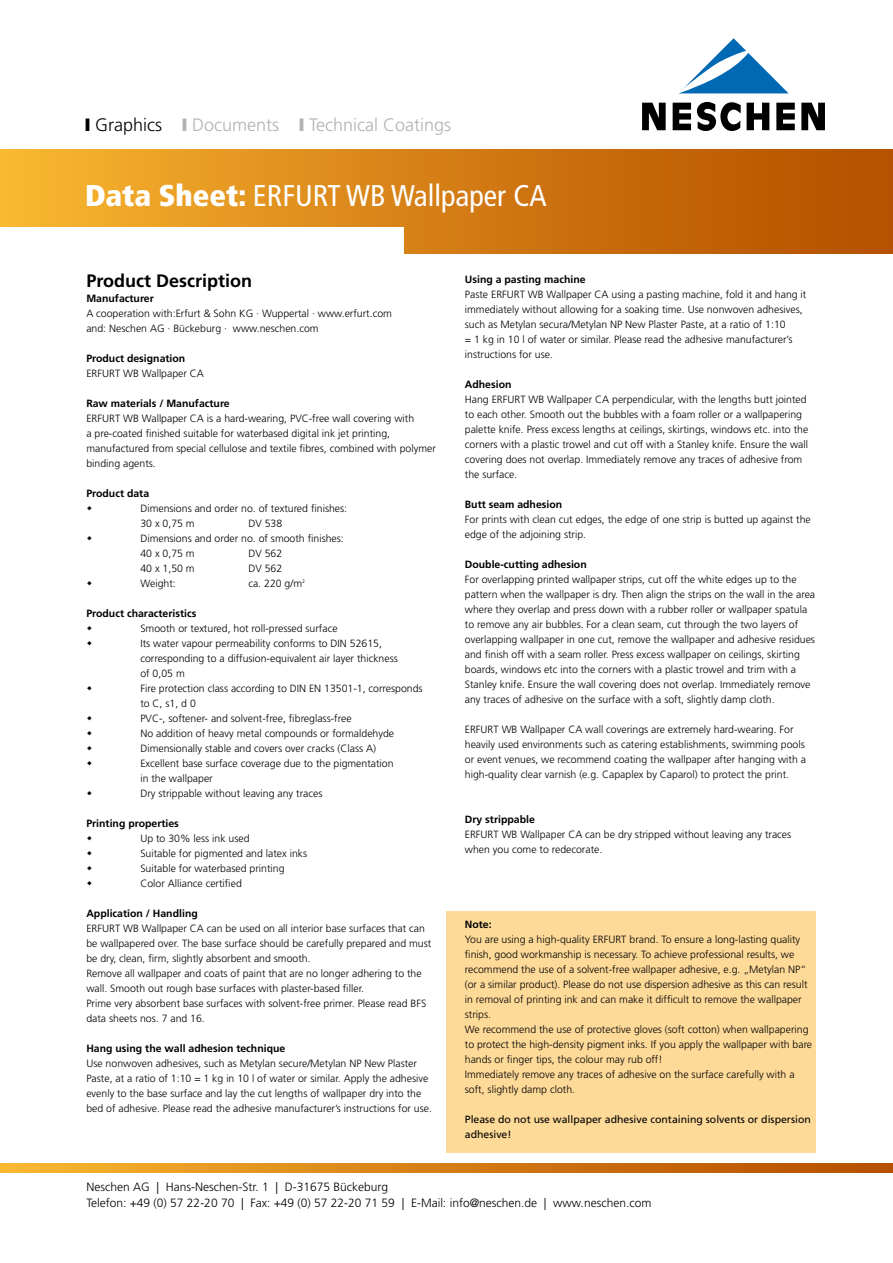
<style>
.page{position:relative;width:893px;height:1263px;background:#fff}
.page>*{position:absolute;margin:0;border:0;box-sizing:border-box;transform-origin:0 0}
.t1{font:condensed 30px "Frutiger LT";color:#fff}
.t2{font:300 18px "Frutiger LT";color:#b1b2b3}
.t3{font:700 18px "Frutiger LT";color:#000}
.t4{font:300 18px "Frutiger LT";color:#000}
.t5{font:300 12px/16.8px "Frutiger LT";color:#000}
.t6{font:300 10.5px/15px "Frutiger LT";color:#000}
.t7{font:700 10.5px "Frutiger LT";color:#000}
.t8{font:10.5px/15px "Frutiger LT";color:#000}
.s1{font-weight:900}
</style>
<div class="page">
<div style="left:446px;top:911px;width:370px;height:241px;background:#feda99"></div>
<svg style="left:680px;top:38px;width:108px;height:55px"></svg>
<svg style="left:697px;top:102px;width:44px;height:29px"></svg>
<svg style="left:642px;top:103px;width:24px;height:27px"></svg>
<svg style="left:801px;top:103px;width:24px;height:27px"></svg>
<svg style="left:673px;top:103px;width:18px;height:27px"></svg>
<svg style="left:776px;top:103px;width:19px;height:27px"></svg>
<svg style="left:747px;top:103px;width:22px;height:27px"></svg>
<div style="left:0;top:150px;width:893px;height:104px;background:linear-gradient(to right,#f8b530,#b24a00)"></div>
<div style="left:0;top:227px;width:404px;height:53px;background:#fff"></div>
<svg style="left:0;top:1164px;width:893px;height:9px;background:#d57f15"></svg>
<h2 class="t4" style="left:95px;top:114px;width:68px">Graphics</h2>
<h2 class="t2" style="left:192px;top:114px;width:89px">Documents</h2>
<h2 class="t2" style="left:309px;top:114px;width:144px">Technical Coatings</h2>
<h1 class="t1" style="left:85px;top:178px;width:463px"><span class="s1">Data Sheet:</span> ERFURT WB Wallpaper CA</h1>
<h2 class="t3" style="left:86px;top:270px;width:167px">Product Description</h2>
<p class="t7" style="left:86px;top:292px;width:69px">Manufacturer</p>
<p class="t6" style="left:86px;top:306px;width:307px">A cooperation with:Erfurt &amp; Sohn KG · Wuppertal · www.erfurt.com and: Neschen AG · Bückeburg · www.neschen.com</p>
<p class="t7" style="left:86px;top:352px;width:100px">Product designation</p>
<p class="t6" style="left:86px;top:366px;width:119px">ERFURT WB Wallpaper CA</p>
<p class="t7" style="left:86px;top:397px;width:145px">Raw materials / Manufacture</p>
<p class="t6" style="left:86px;top:411px;width:351px">ERFURT WB Wallpaper CA is a hard-wearing, PVC-free wall covering with<br>a pre-coated finished suitable for waterbased digital ink jet printing, manufactured from special cellulose and textile fibres, combined with polymer binding agents.</p>
<p class="t7" style="left:86px;top:487px;width:64px">Product data</p>
<p class="t6" style="left:140px;top:501px;width:208px">Dimensions and order no. of textured finishes:<br>30 x 0,75 m</p>
<p class="t6" style="left:140px;top:516px;width:205px;text-indent:108px">DV 538<br>Dimensions and order no. of smooth finishes:<br>40 x 0,75 m</p>
<p class="t6" style="left:248px;top:546px;width:35px">DV 562</p>
<p class="t6" style="left:140px;top:561px;width:56px">40 x 1,50 m</p>
<p class="t6" style="left:248px;top:561px;width:35px">DV 562</p>
<p class="t6" style="left:140px;top:576px;width:37px">Weight:</p>
<p class="t6" style="left:248px;top:576px;width:58px">ca. 220 g/m<sup>2</sup></p>
<p class="t7" style="left:86px;top:607px;width:112px">Product characteristics</p>
<p class="t6" style="left:140px;top:621px;width:284px">Smooth or textured, hot roll-pressed surface<br>Its water vapour permeability conforms to DIN 52615, corresponding to a diffusion-equivalent air layer thickness<br>of 0,05 m<br>Fire protection class according to DIN EN 13501-1, corresponds to C, s1, d 0<br>PVC-, softener- and solvent-free, fibreglass-free<br>No addition of heavy metal compounds or formaldehyde Dimensionally stable and covers over cracks (Class A)<br>Excellent base surface coverage due to the pigmentation<br>in the wallpaper<br>Dry strippable without leaving any traces</p>
<p class="t7" style="left:86px;top:817px;width:94px">Printing properties</p>
<p class="t6" style="left:140px;top:831px;width:168px">Up to 30% less ink used<br>Suitable for pigmented and latex inks<br>Suitable for waterbased printing<br>Color Alliance certified</p>
<p class="t7" style="left:86px;top:907px;width:113px">Application / Handling</p>
<p class="t6" style="left:86px;top:921px;width:346px">ERFURT WB Wallpaper CA can be used on all interior base surfaces that can be wallpapered over. The base surface should be carefully prepared and must be dry, clean, firm, slightly absorbent and smooth.<br>Remove all wallpaper and coats of paint that are no longer adhering to the wall. Smooth out rough base surfaces with plaster-based filler.<br>Prime very absorbent base surfaces with solvent-free primer. Please read BFS data sheets nos. 7 and 16.</p>
<p class="t7" style="left:86px;top:1042px;width:200px">Hang using the wall adhesion technique</p>
<p class="t6" style="left:86px;top:1056px;width:347px">Use nonwoven adhesives, such as Metylan secure/Metylan NP New Plaster Paste, at a ratio of 1:10 = 1 kg in 10 l of water or similar. Apply the adhesive evenly to the base surface and lay the cut lengths of wallpaper dry into the bed of adhesive. Please read the adhesive manufacturer’s instructions for use.</p>
<p class="t7" style="left:465px;top:273px;width:122px">Using a pasting machine</p>
<p class="t6" style="left:465px;top:287px;width:343px">Paste ERFURT WB Wallpaper CA using a pasting machine, fold it and hang it immediately without allowing for a soaking time. Use nonwoven adhesives, such as Metylan secura/Metylan NP New Plaster Paste, at a ratio of 1:10<br>= 1 kg in 10 l of water or similar. Please read the adhesive manufacturer’s instructions for use.</p>
<p class="t7" style="left:465px;top:378px;width:48px">Adhesion</p>
<p class="t6" style="left:465px;top:392px;width:345px">Hang ERFURT WB Wallpaper CA perpendicular, with the lengths butt jointed to each other. Smooth out the bubbles with a foam roller or a wallpapering palette knife. Press excess lengths at ceilings, skirtings, windows etc. into the corners with a plastic trowel and cut off with a Stanley knife. Ensure the wall covering does not overlap. Immediately remove any traces of adhesive from the surface.</p>
<p class="t7" style="left:465px;top:498px;width:99px">Butt seam adhesion</p>
<p class="t6" style="left:465px;top:512px;width:347px">For prints with clean cut edges, the edge of one strip is butted up against the edge of the adjoining strip.</p>
<p class="t7" style="left:465px;top:558px;width:123px">Double-cutting adhesion</p>
<p class="t6" style="left:465px;top:572px;width:352px">For overlapping printed wallpaper strips, cut off the white edges up to the pattern when the wallpaper is dry. Then align the strips on the wall in the area where they overlap and press down with a rubber roller or wallpaper spatula to remove any air bubbles. For a clean seam, cut through the two layers of overlapping wallpaper in one cut, remove the wallpaper and adhesive residues and finish off with a seam roller. Press excess wallpaper on ceilings, skirting boards, windows etc into the corners with a plastic trowel and trim with a Stanley knife. Ensure the wall covering does not overlap. Immediately remove any traces of adhesive on the surface with a soft, slightly damp cloth.</p>
<p class="t6" style="left:465px;top:722px;width:343px">ERFURT WB Wallpaper CA wall coverings are extremely hard-wearing. For heavily used environments such as catering establishments, swimming pools or event venues, we recommend coating the wallpaper after hanging with a high-quality clear varnish (e.g. Capaplex by Caparol) to protect the print.</p>
<p class="t7" style="left:465px;top:813px;width:72px">Dry strippable</p>
<p class="t6" style="left:465px;top:827px;width:328px">ERFURT WB Wallpaper CA can be dry stripped without leaving any traces when you come to redecorate.</p>
<p class="t7" style="left:465px;top:918px;width:28px">Note:</p>
<p class="t6" style="left:465px;top:932px;width:349px">You are using a high-quality ERFURT brand. To ensure a long-lasting quality finish, good workmanship is necessary. To achieve professional results, we recommend the use of a solvent-free wallpaper adhesive, e.g. „Metylan NP“ (or a similar product). Please do not use dispersion adhesive as this can result in removal of printing ink and can make it difficult to remove the wallpaper strips.<br>We recommend the use of protective gloves (soft cotton) when wallpapering to protect the high-density pigment inks. If you apply the wallpaper with bare hands or finger tips, the colour may rub off!<br>Immediately remove any traces of adhesive on the surface carefully with a soft, slightly damp cloth.</p>
<p class="t8" style="left:465px;top:1112px;width:348px">Please do not use wallpaper adhesive containing solvents or dispersion adhesive!</p>
<p class="t5" style="left:86px;top:1178px;width:566px">Neschen AG | Hans-Neschen-Str. 1 | D-31675 Bückeburg<br>Telefon: +49 (0) 57 22-20 70 | Fax: +49 (0) 57 22-20 71 59 | E-Mail: info@neschen.de | www.neschen.com</p>
</div>
